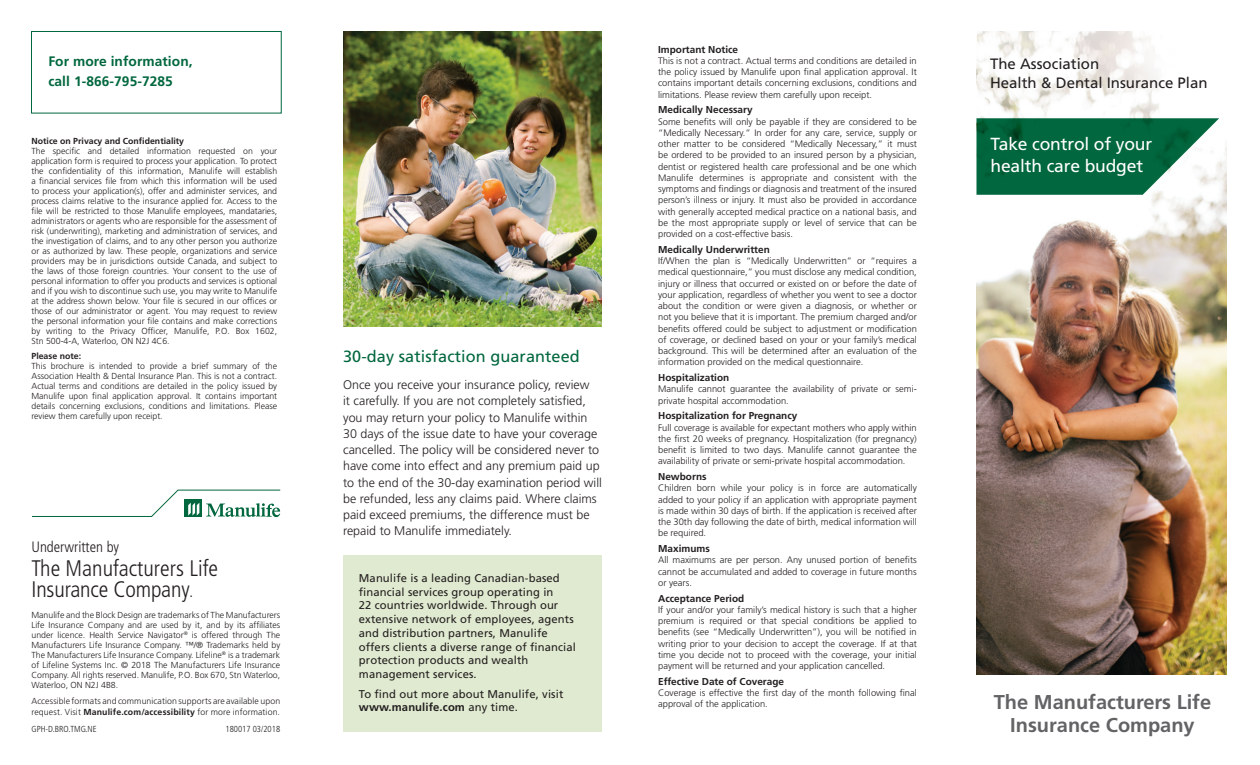
<style>
.page{position:relative;width:1260px;height:765px;background:#fff}
.page>*{position:absolute;margin:0;border:0;box-sizing:border-box;transform-origin:0 0}
.t1{font:300 condensed 22.5px/21.2px "Frutiger LT Std";color:#231f20}
.t2{font:700 20px/22.5px "Frutiger LT Std";color:#636366;text-align:center}
.t3{font:17.5px/22.5px "Frutiger LT Std";letter-spacing:-.01em;color:#fff}
.t4{font:16.25px "Frutiger LT Std";letter-spacing:.005em;color:#00673e}
.t5{font:15px/18.8px "Frutiger LT Std";color:#231f20}
.t6{font:300 condensed 15px "Frutiger LT Std";color:#231f20}
.t7{font:700 13.75px/20px "Frutiger LT Std";letter-spacing:.005em;color:#00673e}
.t8{font:300 12.5px/16.2px "Frutiger LT Std";color:#231f20}
.t9{font:11.25px/13.8px "Frutiger LT Std";letter-spacing:.01em;color:#231f20}
.t10{font:700 10px "Frutiger LT Std";color:#231f20}
.t11{font:300 9.38px/11.2px "Frutiger LT Std";color:#231f20;text-align:justify}
.t12{font:300 8.75px/10px "Frutiger LT Std";color:#231f20;text-align:justify}
.t13{font:700 8.75px "Frutiger LT Std";color:#231f20}
.t14{font:300 condensed 8.75px "Frutiger LT Std";color:#231f20}
.s1{font-size:15px}
.s2{font-weight:700}
</style>
<div class="page">
<div style="left:31px;top:31px;width:251px;height:82px;border:1px solid #00673e"></div>
<div style="left:343px;top:555px;width:259px;height:176px;background:#e0ead0"></div>
<img style="left:343px;top:31px;width:259px;height:296px">
<img style="left:977px;top:146px;width:250px;height:529px">
<svg style="left:976px;top:31px;width:183px;height:105px"></svg>
<svg style="left:977px;top:118px;width:242px;height:77px;background:#287d5b"></svg>
<svg style="left:33px;top:490px;width:247px;height:27px"></svg>
<h3 class="t7" style="left:48px;top:51px;width:146px">For more information, call 1-866-795-7285</h3>
<p class="t13" style="left:32px;top:136px;width:154px">Notice on Privacy and Confidentiality</p>
<p class="t12" style="left:32px;top:146px;width:247px">The specific and detailed information requested on your application form is required to process your application. To protect the confidentiality of this information, Manulife will establish a financial services file from which this information will be used to process your application(s), offer and administer services, and process claims relative to the insurance applied for. Access to the file will be restricted to those Manulife employees, mandataries, administrators or agents who are responsible for the assessment of risk (underwriting), marketing and administration of services, and the investigation of claims, and to any other person you authorize or as authorized by law. These people, organizations and service providers may be in jurisdictions outside Canada, and subject to the laws of those foreign countries. Your consent to the use of personal information to offer you products and services is optional and if you wish to discontinue such use, you may write to Manulife at the address shown below. Your file is secured in our offices or those of our administrator or agent. You may request to review the personal information your file contains and make corrections by writing to the Privacy Officer, Manulife, P.O. Box 1602, Stn 500-4-A, Waterloo, ON N2J 4C6.</p>
<p class="t13" style="left:32px;top:351px;width:51px">Please note:</p>
<p class="t12" style="left:32px;top:361px;width:247px">This brochure is intended to provide a brief summary of the Association Health &amp; Dental Insurance Plan. This is not a contract.<br>Actual terms and conditions are detailed in the policy issued by Manulife upon final application approval. It contains important details concerning exclusions, conditions and limitations. Please review them carefully upon receipt.</p>
<h3 class="t6" style="left:32px;top:538px;width:89px">Underwritten by</h3>
<h1 class="t1" style="left:32px;top:558px;width:188px">The Manufacturers Life<br>Insurance Company<span class="s1">.</span></h1>
<p class="t12" style="left:31px;top:610px;width:250px">Manulife and the Block Design are trademarks of The Manufacturers Life Insurance Company and are used by it, and by its affiliates under licence. Health Service Navigator<sup>®</sup> is offered through The Manufacturers Life Insurance Company. ™/® Trademarks held by The Manufacturers Life Insurance Company. Lifeline<sup>®</sup> is a trademark of Lifeline Systems Inc. © 2018 The Manufacturers Life Insurance Company. All rights reserved. Manulife, P.O. Box 670, Stn Waterloo, Waterloo, ON N2J 4B8.</p>
<p class="t12" style="left:31px;top:695px;width:250px;line-height:11.2px">Accessible formats and communication supports are available upon request. Visit <span class="s2">Manulife.com/accessibility</span> for more information.</p>
<p class="t14" style="left:31px;top:724px;width:67px">GPH-D.BRO.TMG.NE</p>
<p class="t14" style="left:225px;top:724px;width:56px">180017 03/2018</p>
<h3 class="t4" style="left:343px;top:346px;width:238px">30-day satisfaction guaranteed</h3>
<p class="t8" style="left:343px;top:377px;width:260px">Once you receive your insurance policy, review<br>it carefully. If you are not completely satisfied, you may return your policy to Manulife within 30 days of the issue date to have your coverage cancelled. The policy will be considered never to have come into effect and any premium paid up to the end of the 30-day examination period will be refunded, less any claims paid. Where claims paid exceed premiums, the difference must be repaid to Manulife immediately.</p>
<p class="t9" style="left:359px;top:571px;width:218px">Manulife is a leading Canadian-based financial services group operating in<br>22 countries worldwide. Through our extensive network of employees, agents and distribution partners, Manulife offers clients a diverse range of financial protection products and wealth management services.</p>
<p class="t9" style="left:359px;top:687px;width:206px">To find out more about Manulife, visit <span class="s2">www.manulife.com</span> any time.</p>
<p class="t10" style="left:658px;top:43px;width:82px">Important Notice</p>
<p class="t11" style="left:658px;top:55px;width:260px">This is not a contract. Actual terms and conditions are detailed in the policy issued by Manulife upon final application approval. It contains important details concerning exclusions, conditions and limitations. Please review them carefully upon receipt.</p>
<p class="t10" style="left:658px;top:104px;width:96px">Medically Necessary</p>
<p class="t11" style="left:658px;top:116px;width:260px">Some benefits will only be payable if they are considered to be “Medically Necessary.” In order for any care, service, supply or other matter to be considered “Medically Necessary,” it must be ordered to be provided to an insured person by a physician, dentist or registered health care professional and be one which Manulife determines is appropriate and consistent with the symptoms and findings or diagnosis and treatment of the insured person’s illness or injury. It must also be provided in accordance with generally accepted medical practice on a national basis, and be the most appropriate supply or level of service that can be provided on a cost-effective basis.</p>
<p class="t10" style="left:658px;top:243px;width:113px">Medically Underwritten</p>
<p class="t11" style="left:658px;top:255px;width:260px">If/When the plan is “Medically Underwritten” or “requires a medical questionnaire,” you must disclose any medical condition, injury or illness that occurred or existed on or before the date of your application, regardless of whether you went to see a doctor about the condition or were given a diagnosis, or whether or not you believe that it is important. The premium charged and/or benefits offered could be subject to adjustment or modification of coverage, or declined based on your or your family’s medical background. This will be determined after an evaluation of the information provided on the medical questionnaire.</p>
<p class="t10" style="left:658px;top:372px;width:73px">Hospitalization</p>
<p class="t11" style="left:658px;top:384px;width:260px">Manulife cannot guarantee the availability of private or semi&shy;private hospital accommodation.</p>
<p class="t10" style="left:658px;top:410px;width:141px">Hospitalization for Pregnancy</p>
<p class="t11" style="left:658px;top:422px;width:260px">Full coverage is available for expectant mothers who apply within the first 20 weeks of pregnancy. Hospitalization (for pregnancy) benefit is limited to two days. Manulife cannot guarantee the availability of private or semi-private hospital accommodation.</p>
<p class="t10" style="left:658px;top:471px;width:50px">Newborns</p>
<p class="t11" style="left:658px;top:483px;width:260px">Children born while your policy is in force are automatically added to your policy if an application with appropriate payment is made within 30 days of birth. If the application is received after the 30th day following the date of birth, medical information will be required.</p>
<p class="t10" style="left:658px;top:543px;width:53px">Maximums</p>
<p class="t11" style="left:658px;top:555px;width:260px">All maximums are per person. Any unused portion of benefits cannot be accumulated and added to coverage in future months or years.</p>
<p class="t10" style="left:658px;top:592px;width:88px">Acceptance Period</p>
<p class="t11" style="left:658px;top:604px;width:260px">If your and/or your family’s medical history is such that a higher premium is required or that special conditions be applied to benefits (see “Medically Underwritten”), you will be notified in writing prior to your decision to accept the coverage. If at that time you decide not to proceed with the coverage, your initial payment will be returned and your application cancelled.</p>
<p class="t10" style="left:658px;top:675px;width:127px">Effective Date of Coverage</p>
<p class="t11" style="left:658px;top:687px;width:260px">Coverage is effective the first day of the month following final approval of the application.</p>
<h3 class="t5" style="left:990px;top:54px;width:219px">The Association<br>Health &amp; Dental Insurance Plan</h3>
<h3 class="t3" style="left:991px;top:133px;width:163px">Take control of your health care budget</h3>
<h2 class="t2" style="left:994px;top:691px;width:219px">The Manufacturers Life<br>Insurance Company</h2>
</div>
